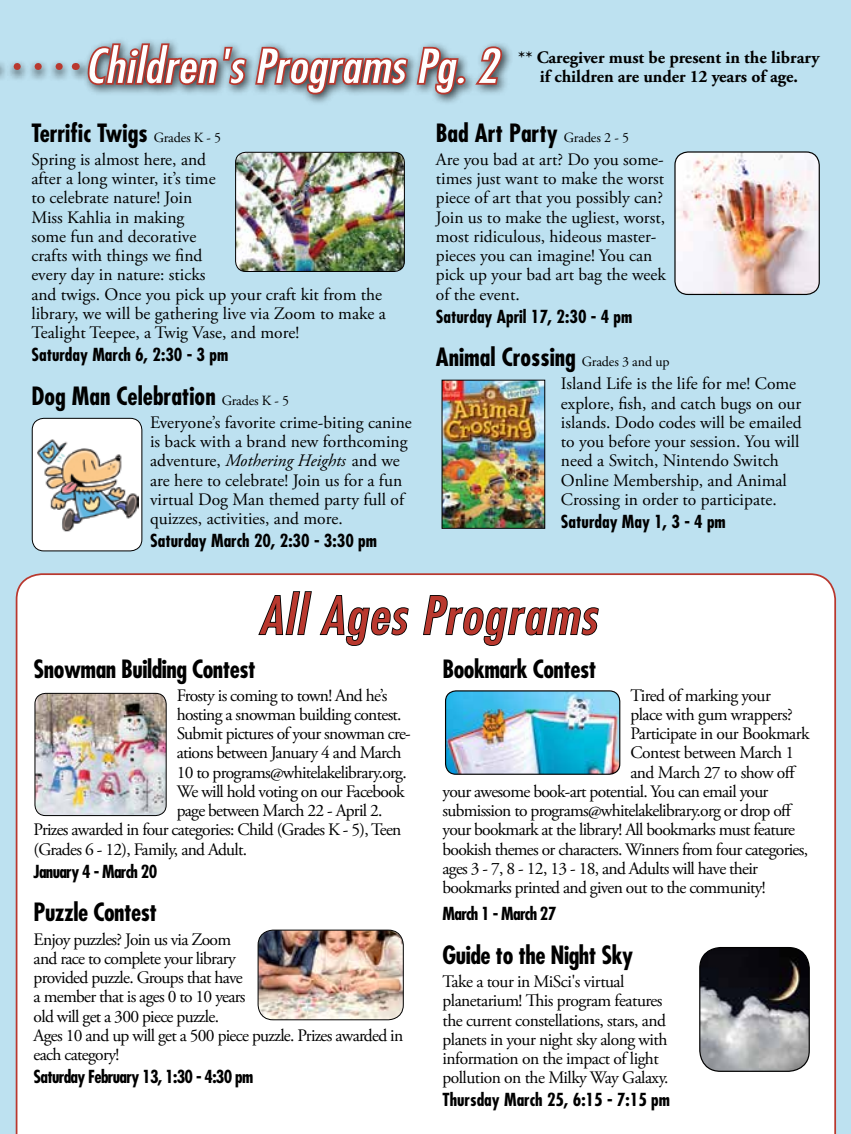
<style>
.page{position:relative;width:851px;height:1134px;background:#fff}
.page>*{position:absolute;margin:0;border:0;box-sizing:border-box;transform-origin:0 0}
.t1{font:italic condensed 50.75px "Futura LT";letter-spacing:.03em;color:#b9382e;scale:1.1 1}
.t2{font:italic condensed 45.5px "Futura LT";letter-spacing:.01em;color:#fff;scale:1.1 1}
.t3{font:700 condensed 24.5px "Futura LT";color:#000}
.t4{font:700 condensed 24.5px "Futura LT";letter-spacing:-.02em;color:#000}
.t5{font:17.5px/19.2px "Adobe Garamond Pro";letter-spacing:-.03em;color:#000}
.t6{font:17.5px/19.2px "Adobe Garamond Pro";color:#000}
.t7{font:700 condensed 17.5px "Futura LT";color:#000}
.t8{font:700 17.5px "Adobe Garamond Pro";color:#000}
.t9{font:700 condensed 17.5px "Futura LT";letter-spacing:-.04em;color:#000}
.s1{font-family:"Adobe Garamond Pro";font-weight:400;font-stretch:normal;font-size:14px}
.s2{font-style:italic}
</style>
<div class="page">
<div style="left:0;top:0;width:850px;height:1134px;background:#bde1f0"></div>
<div style="left:16px;top:573px;width:820px;height:561px;background:#fff"></div>
<div style="left:81px;top:37px;width:432px;height:69px;background:#000;opacity:.75"></div>
<svg style="left:85px;top:41px;width:375px;height:55px"></svg>
<div style="left:455px;top:76px;width:11px;height:9px;border:4px solid #b9382e;border-radius:50%"></div>
<svg style="left:472px;top:45px;width:33px;height:41px"></svg>
<img style="left:235px;top:153px;width:169px;height:118px">
<div style="left:235px;top:152px;width:170px;height:120px;border:1px solid #000;border-radius:10px"></div>
<div style="left:32px;top:418px;width:110px;height:133px;background:#fff;border-radius:12px"></div>
<img style="left:38px;top:439px;width:100px;height:93px">
<div style="left:32px;top:418px;width:110px;height:133px;border:1px solid #000;border-radius:12px"></div>
<img style="left:676px;top:152px;width:143px;height:142px">
<div style="left:674px;top:151px;width:145px;height:144px;border:1px solid #000;border-radius:13px"></div>
<svg style="left:257px;top:590px;width:153px;height:57px;background:#d0d0d0"></svg>
<svg style="left:422px;top:594px;width:178px;height:53px;background:#cecece"></svg>
<img style="left:35px;top:693px;width:131px;height:123px">
<div style="left:35px;top:693px;width:132px;height:123px;border:1px solid #000;border-radius:11px"></div>
<img style="left:258px;top:930px;width:145px;height:90px">
<div style="left:258px;top:930px;width:146px;height:90px;border:1px solid #000;border-radius:15px"></div>
<img style="left:445px;top:691px;width:174px;height:83px">
<div style="left:445px;top:690px;width:175px;height:85px;border:1px solid #000;border-radius:10px"></div>
<img style="left:699px;top:948px;width:110px;height:123px">
<div style="left:699px;top:947px;width:110px;height:125px;border:1px solid #000;border-radius:21px"></div>
<img style="left:441px;top:379px;width:104px;height:150px">
<svg style="left:0;top:59px;width:91px;height:24px"></svg>
<svg style="left:0;top:63px;width:65px;height:7px"></svg>
<h2 class="t2" style="left:85px;top:39px;width:376px">Children's Programs Pg. 2</h2>
<p class="t8" style="left:518px;top:47px;width:303px">** Caregiver must be present in the library</p>
<p class="t8" style="left:539px;top:67px;width:260px">if children are under 12 years of age.</p>
<h3 class="t3" style="left:31px;top:118px;width:191px">Terrific Twigs <span class="s1">Grades K - 5</span></h3>
<p class="t6" style="left:31px;top:150px;width:356px">Spring is almost here, and<br>after a long winter, it’s time<br>to celebrate nature! Join<br>Miss Kahlia in making<br>some fun and decorative<br>crafts with things we find<br>every day in nature: sticks<br>and twigs. Once you pick up your craft kit from the library, we will be gathering live via Zoom to make a<br>Tealight Teepee, a Twig Vase, and more!</p>
<p class="t7" style="left:31px;top:344px;width:198px">Saturday March 6, 2:30 - 3 pm</p>
<h3 class="t3" style="left:31px;top:381px;width:259px">Dog Man Celebration <span class="s1">Grades K - 5</span></h3>
<p class="t6" style="left:150px;top:413px;width:263px">Everyone’s favorite crime-biting canine is back with a brand new forthcoming adventure, <span class="s2">Mothering Heights</span> and we are here to celebrate! Join us for a fun virtual Dog Man themed party full of quizzes, activities, and more.</p>
<p class="t7" style="left:150px;top:530px;width:228px">Saturday March 20, 2:30 - 3:30 pm</p>
<h3 class="t3" style="left:436px;top:118px;width:195px">Bad Art Party <span class="s1">Grades 2 - 5</span></h3>
<p class="t6" style="left:436px;top:150px;width:231px">Are you bad at art? Do you some&shy;times just want to make the worst piece of art that you possibly can?<br>Join us to make the ugliest, worst, most ridiculous, hideous master&shy;pieces you can imagine! You can pick up your bad art bag the week of the event.</p>
<p class="t7" style="left:436px;top:305px;width:198px">Saturday April 17, 2:30 - 4 pm</p>
<h3 class="t3" style="left:436px;top:342px;width:235px">Animal Crossing <span class="s1">Grades 3 and up</span></h3>
<p class="t6" style="left:561px;top:375px;width:242px">Island Life is the life for me! Come explore, fish, and catch bugs on our islands. Dodo codes will be emailed to you before your session. You will need a Switch, Nintendo Switch Online Membership, and Animal Crossing in order to participate.</p>
<p class="t7" style="left:561px;top:511px;width:166px">Saturday May 1, 3 - 4 pm</p>
<h1 class="t1" style="left:259px;top:585px;width:307px">All Ages Programs</h1>
<h3 class="t4" style="left:34px;top:653px;width:224px">Snowman Building Contest</h3>
<p class="t5" style="left:177px;top:686px;width:212px">Frosty is coming to town! And he’s</p>
<p class="t5" style="left:177px;top:705px;width:226px">hosting a snowman building contest.</p>
<p class="t5" style="left:177px;top:725px;width:236px">Submit pictures of your snowman cre-</p>
<p class="t5" style="left:177px;top:744px;width:226px">ations between January 4 and March</p>
<p class="t5" style="left:177px;top:763px;width:231px">10 to programs@whitelakelibrary.org.</p>
<p class="t5" style="left:177px;top:782px;width:229px">We will hold voting on our Facebook</p>
<p class="t5" style="left:177px;top:802px;width:207px">page between March 22 - April 2.</p>
<p class="t5" style="left:34px;top:821px;width:369px">Prizes awarded in four categories: Child (Grades K - 5), Teen</p>
<p class="t5" style="left:34px;top:840px;width:215px">(Grades 6 - 12), Family, and Adult.</p>
<p class="t9" style="left:34px;top:860px;width:125px">January 4 - March 20</p>
<h3 class="t4" style="left:34px;top:897px;width:125px">Puzzle Contest</h3>
<p class="t5" style="left:34px;top:930px;width:371px">Enjoy puzzles? Join us via Zoom<br>and race to complete your library<br>provided puzzle. Groups that have<br>a member that is ages 0 to 10 years<br>old will get a 300 piece puzzle.<br>Ages 10 and up will get a 500 piece puzzle. Prizes awarded in each category!</p>
<p class="t9" style="left:34px;top:1066px;width:221px">Saturday February 13, 1:30 - 4:30 pm</p>
<h3 class="t4" style="left:442px;top:653px;width:155px">Bookmark Contest</h3>
<p class="t5" style="left:630px;top:686px;width:142px">Tired of marking your</p>
<p class="t5" style="left:630px;top:705px;width:164px">place with gum wrappers?</p>
<p class="t5" style="left:630px;top:725px;width:180px">Participate in our Bookmark</p>
<p class="t5" style="left:630px;top:744px;width:165px">Contest between March 1</p>
<p class="t5" style="left:630px;top:763px;width:168px">and March 27 to show off</p>
<p class="t5" style="left:442px;top:782px;width:327px">your awesome book-art potential. You can email your</p>
<p class="t5" style="left:442px;top:802px;width:352px">submission to programs@whitelakelibrary.org or drop off</p>
<p class="t5" style="left:442px;top:821px;width:354px">your bookmark at the library! All bookmarks must feature</p>
<p class="t5" style="left:442px;top:840px;width:367px">bookish themes or characters. Winners from four categories,</p>
<p class="t5" style="left:442px;top:859px;width:317px">ages 3 - 7, 8 - 12, 13 - 18, and Adults will have their</p>
<p class="t5" style="left:442px;top:879px;width:325px">bookmarks printed and given out to the community!</p>
<p class="t9" style="left:442px;top:903px;width:115px">March 1 - March 27</p>
<h3 class="t4" style="left:442px;top:940px;width:192px">Guide to the Night Sky</h3>
<p class="t5" style="left:442px;top:973px;width:228px">Take a tour in MiSci's virtual planetarium! This program features the current constellations, stars, and planets in your night sky along with information on the impact of light pollution on the Milky Way Galaxy.</p>
<p class="t7" style="left:442px;top:1089px;width:229px">Thursday March 25, 6:15 - 7:15 pm</p>
</div>
